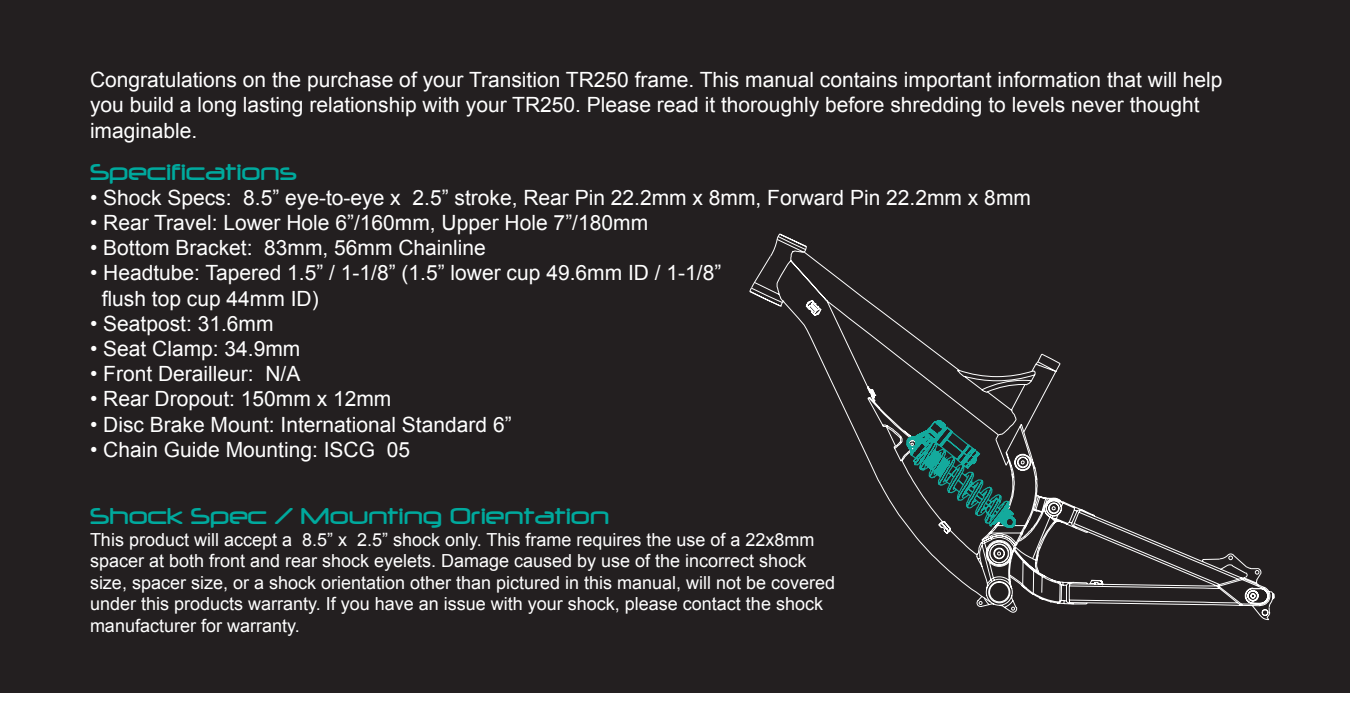
<style>
.page{position:relative;width:1350px;height:702px;background:#fff}
.page>*{position:absolute;margin:0;border:0;box-sizing:border-box;transform-origin:0 0}
.t1{font:27px "Neuropol";color:#00a99d}
.t2{font:21px/25.2px "Arial";color:#fff}
.t3{font:18px/21.6px "Arial";color:#fff}
</style>
<div class="page">
<div style="left:0;top:0;width:1350px;height:693px;background:#231f20"></div>
<svg style="left:749px;top:234px;width:526px;height:386px"></svg>
<svg style="left:904px;top:418px;width:119px;height:110px"></svg>
<p class="t2" style="left:90px;top:68px;width:1134px">Congratulations on the purchase of your Transition TR250 frame. This manual contains important information that will help you build a long lasting relationship with your TR250. Please read it thoroughly before shredding to levels never thought imaginable.</p>
<p class="t1" style="left:90px;top:157px;width:208px">Specifications</p>
<p class="t2" style="left:90px;top:185px;width:942px">• Shock Specs: 8.5” eye-to-eye x 2.5” stroke, Rear Pin 22.2mm x 8mm, Forward Pin 22.2mm x 8mm</p>
<p class="t2" style="left:90px;top:210px;width:560px">• Rear Travel: Lower Hole 6”/160mm, Upper Hole 7”/180mm</p>
<p class="t2" style="left:90px;top:236px;width:397px">• Bottom Bracket: 83mm, 56mm Chainline</p>
<p class="t2" style="left:102px;top:261px;width:621px;text-indent:-12px">• Headtube: Tapered 1.5” / 1-1/8” (1.5” lower cup 49.6mm ID / 1-1/8” flush top cup 44mm ID)</p>
<p class="t2" style="left:90px;top:311px;width:185px">• Seatpost: 31.6mm</p>
<p class="t2" style="left:90px;top:336px;width:212px">• Seat Clamp: 34.9mm</p>
<p class="t2" style="left:90px;top:362px;width:212px">• Front Derailleur: N/A</p>
<p class="t2" style="left:90px;top:387px;width:303px">• Rear Dropout: 150mm x 12mm</p>
<p class="t2" style="left:90px;top:412px;width:423px">• Disc Brake Mount: International Standard 6”</p>
<p class="t2" style="left:90px;top:437px;width:322px">• Chain Guide Mounting: ISCG 05</p>
<p class="t1" style="left:90px;top:502px;width:521px">Shock Spec / Mounting Orientation</p>
<p class="t3" style="left:90px;top:529px;width:747px">This product will accept a 8.5” x 2.5” shock only. This frame requires the use of a 22x8mm spacer at both front and rear shock eyelets. Damage caused by use of the incorrect shock size, spacer size, or a shock orientation other than pictured in this manual, will not be covered under this products warranty. If you have an issue with your shock, please contact the shock manufacturer for warranty.</p>
</div>
